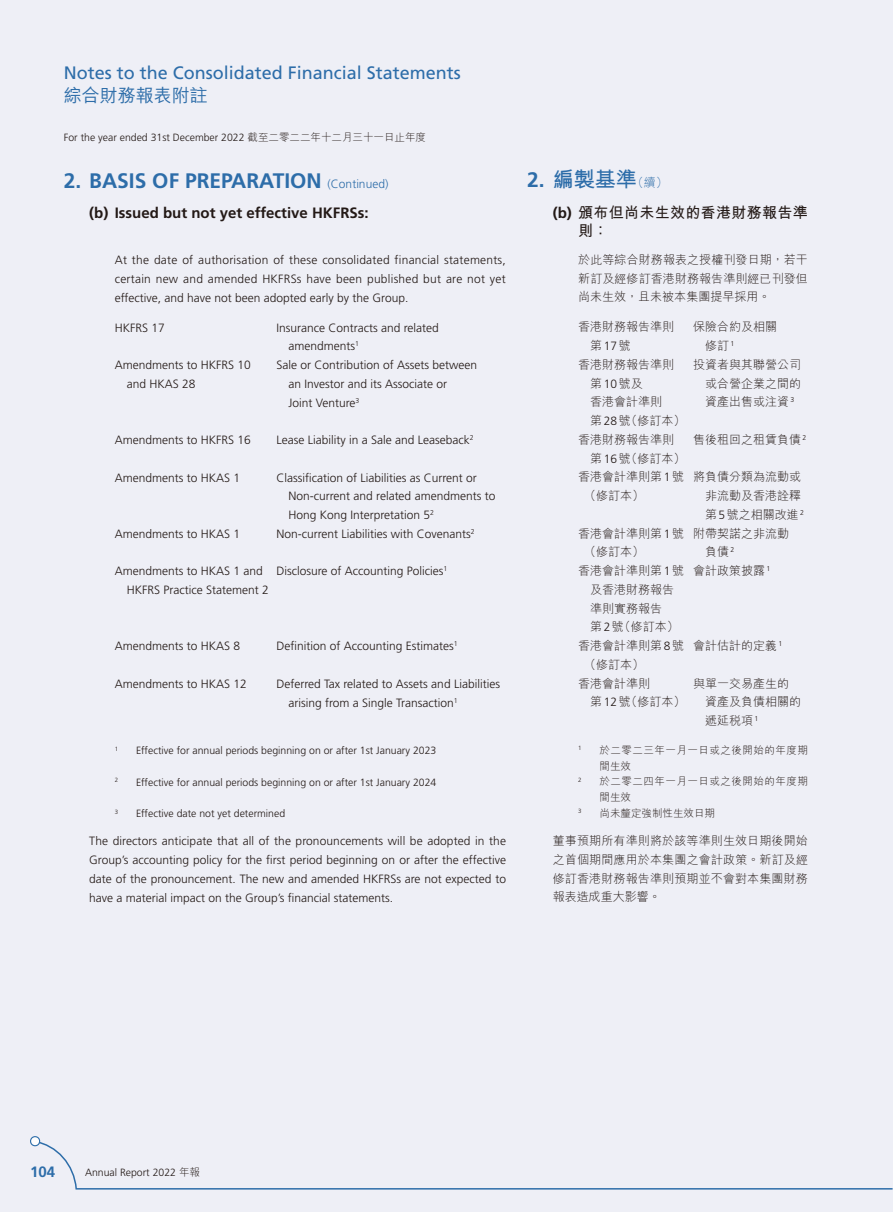
<style>
.page{position:relative;width:893px;height:1212px;background:#fff}
.page>*{position:absolute;margin:0;border:0;box-sizing:border-box;transform-origin:0 0}
.t1{font:700 21px "Frutiger LT Std";color:#2d6da9}
.t2{font:700 21px "M Hei HK";color:#2d6da9}
.t3{font:18px "Frutiger LT Std";color:#2d6da9}
.t4{font:500 18px "M Hei HK";color:#2d6da9}
.t5{font:700 15px "Frutiger LT Std";color:#231916}
.t6{font:700 15px/18.8px "M Hei HK";letter-spacing:.02em;color:#231916}
.t7{font:700 15px "Frutiger LT Std";color:#2d6da9}
.t8{font:300 12px/18.8px "Frutiger LT Std";color:#231916}
.t9{font:300 12px/18.8px "M Hei HK";color:#231916;text-align:justify}
.t10{font:300 10.5px "Frutiger LT Std";color:#231916}
.t11{font:300 10.5px/15.8px "M Hei HK";letter-spacing:.045em;color:#231916}
.t12{font:300 10.5px "M Hei HK";color:#231916}
.t13{font:300 6.15px "Frutiger LT Std";color:#231916}
.s1{font-family:"M Hei HK"}
.s2{font-weight:300;font-size:12px}
.s3{font-family:"Frutiger LT Std"}
</style>
<div class="page">
<div style="left:0;top:0;width:892px;height:1212px;background:#eeeff6"></div>
<svg style="left:30px;top:1134px;width:863px;height:56px"></svg>
<h2 class="t3" style="left:64px;top:62px;width:399px">Notes to the Consolidated Financial Statements</h2>
<h2 class="t4" style="left:64px;top:83px;width:145px">綜合財務報表附註</h2>
<p class="t10" style="left:64px;top:132px;width:364px">For the year ended 31st December 2022 <span class="s1">截至二零二二年十二月三十一日止年度</span></p>
<h1 class="t1" style="left:64px;top:168px;width:326px">2. BASIS OF PREPARATION <span class="s2">(Continued)</span></h1>
<p class="t5" style="left:89px;top:204px;width:281px">(b) Issued but not yet effective HKFRSs:</p>
<p class="t8" style="left:115px;top:251px;width:393px;text-align:justify">At the date of authorisation of these consolidated financial statements, certain new and amended HKFRSs have been published but are not yet effective, and have not been adopted early by the Group.</p>
<p class="t8" style="left:115px;top:318px;width:52px">HKFRS 17</p>
<p class="t8" style="left:288px;top:318px;width:152px;text-indent:-12px">Insurance Contracts and related amendments<sup>1</sup></p>
<p class="t8" style="left:115px;top:356px;width:138px">Amendments to HKFRS 10</p>
<p class="t8" style="left:276px;top:356px;width:202px">Sale or Contribution of Assets between</p>
<p class="t8" style="left:127px;top:374px;width:70px">and HKAS 28</p>
<p class="t8" style="left:288px;top:374px;width:160px">an Investor and its Associate or<br>Joint Venture<sup>3</sup></p>
<p class="t8" style="left:115px;top:431px;width:138px">Amendments to HKFRS 16</p>
<p class="t8" style="left:276px;top:431px;width:199px">Lease Liability in a Sale and Leaseback<sup>2</sup></p>
<p class="t8" style="left:115px;top:468px;width:127px">Amendments to HKAS 1</p>
<p class="t8" style="left:288px;top:468px;width:208px;text-indent:-12px">Classification of Liabilities as Current or<br>Non-current and related amendments to<br>Hong Kong Interpretation 5<sup>2</sup></p>
<p class="t8" style="left:115px;top:524px;width:127px">Amendments to HKAS 1</p>
<p class="t8" style="left:276px;top:524px;width:200px">Non-current Liabilities with Covenants<sup>2</sup></p>
<p class="t8" style="left:127px;top:562px;width:322px;text-indent:-12px">Amendments to HKAS 1 and Disclosure of Accounting Policies<sup>1<br></sup>HKFRS Practice Statement 2</p>
<p class="t8" style="left:115px;top:637px;width:127px">Amendments to HKAS 8</p>
<p class="t8" style="left:276px;top:637px;width:183px">Definition of Accounting Estimates<sup>1</sup></p>
<p class="t8" style="left:115px;top:674px;width:134px">Amendments to HKAS 12</p>
<p class="t8" style="left:288px;top:674px;width:213px;text-indent:-12px">Deferred Tax related to Assets and Liabilities arising from a Single Transaction<sup>1</sup></p>
<p class="t13" style="left:115px;top:745px;width:5px">1</p>
<p class="t10" style="left:136px;top:744px;width:302px">Effective for annual periods beginning on or after 1st January 2023</p>
<p class="t13" style="left:115px;top:776px;width:5px">2</p>
<p class="t10" style="left:136px;top:776px;width:302px">Effective for annual periods beginning on or after 1st January 2024</p>
<p class="t13" style="left:115px;top:808px;width:5px">3</p>
<p class="t10" style="left:136px;top:807px;width:151px">Effective date not yet determined</p>
<p class="t8" style="left:89px;top:832px;width:418px;text-align:justify">The directors anticipate that all of the pronouncements will be adopted in the Group’s accounting policy for the first period beginning on or after the effective date of the pronouncement. The new and amended HKFRSs are not expected to have a material impact on the Group’s financial statements.</p>
<h1 class="t2" style="left:527px;top:164px;width:142px"><span class="s3">2.</span> 編製基準<span class="s2">（續）</span></h1>
<p class="t6" style="left:578px;top:201px;width:231px;text-indent:-26px"><span class="s3">(b)</span> 頒布但尚未生效的香港財務報告準則：</p>
<p class="t9" style="left:578px;top:250px;width:231px">於此等綜合財務報表之授權刊發日期，若干新訂及經修訂香港財務報告準則經已刊發但尚未生效，且未被本集團提早採用。</p>
<p class="t9" style="left:578px;top:317px;width:97px">香港財務報告準則</p>
<p class="t9" style="left:693px;top:317px;width:86px">保險合約及相關</p>
<p class="t9" style="left:590px;top:336px;width:42px">第<span class="s3">17</span>號</p>
<p class="t9" style="left:705px;top:336px;width:31px">修訂<sup>1</sup></p>
<p class="t9" style="left:578px;top:355px;width:97px">香港財務報告準則</p>
<p class="t9" style="left:693px;top:355px;width:110px">投資者與其聯營公司</p>
<p class="t9" style="left:590px;top:374px;width:54px">第<span class="s3">10</span>號及</p>
<p class="t9" style="left:705px;top:374px;width:97px">或合營企業之間的</p>
<p class="t9" style="left:590px;top:392px;width:73px">香港會計準則</p>
<p class="t9" style="left:705px;top:392px;width:91px">資產出售或注資 <sup>3</sup></p>
<p class="t9" style="left:578px;top:411px;width:109px;text-indent:12px">第<span class="s3">28</span>號（修訂本）香港財務報告準則</p>
<p class="t9" style="left:693px;top:430px;width:115px">售後租回之租賃負債 <sup>2</sup></p>
<p class="t9" style="left:590px;top:449px;width:97px">第<span class="s3">16</span>號（修訂本）</p>
<p class="t9" style="left:578px;top:467px;width:224px">香港會計準則第<span class="s3">1</span>號 將負債分類為流動或</p>
<p class="t9" style="left:584px;top:486px;width:61px">（修訂本）</p>
<p class="t9" style="left:705px;top:486px;width:97px">非流動及香港詮釋</p>
<p class="t9" style="left:705px;top:505px;width:101px">第<span class="s3">5</span>號之相關改進 <sup>2</sup></p>
<p class="t9" style="left:578px;top:524px;width:212px">香港會計準則第<span class="s3">1</span>號 附帶契諾之非流動</p>
<p class="t9" style="left:584px;top:542px;width:61px">（修訂本）</p>
<p class="t9" style="left:705px;top:542px;width:31px">負債<sup>2</sup></p>
<p class="t9" style="left:578px;top:561px;width:194px">香港會計準則第<span class="s3">1</span>號 會計政策披露 <sup>1</sup></p>
<p class="t9" style="left:590px;top:580px;width:85px">及香港財務報告</p>
<p class="t9" style="left:590px;top:599px;width:73px">準則實務報告</p>
<p class="t9" style="left:590px;top:617px;width:90px">第<span class="s3">2</span>號（修訂本）</p>
<p class="t9" style="left:578px;top:636px;width:206px">香港會計準則第<span class="s3">8</span>號 會計估計的定義 <sup>1</sup></p>
<p class="t9" style="left:584px;top:655px;width:61px">（修訂本）</p>
<p class="t9" style="left:578px;top:674px;width:73px">香港會計準則</p>
<p class="t9" style="left:693px;top:674px;width:98px">與單一交易產生的</p>
<p class="t9" style="left:590px;top:692px;width:97px">第<span class="s3">12</span>號（修訂本）</p>
<p class="t9" style="left:705px;top:692px;width:97px">資產及負債相關的遞延稅項 <sup>1</sup></p>
<p class="t13" style="left:578px;top:745px;width:5px">1</p>
<p class="t11" style="left:600px;top:742px;width:210px">於二零二三年一月一日或之後開始的年度期間生效</p>
<p class="t13" style="left:578px;top:776px;width:5px">2</p>
<p class="t11" style="left:600px;top:773px;width:210px">於二零二四年一月一日或之後開始的年度期間生效</p>
<p class="t13" style="left:578px;top:808px;width:5px">3</p>
<p class="t12" style="left:600px;top:807px;width:117px">尚未釐定強制性生效日期</p>
<p class="t9" style="left:553px;top:831px;width:257px">董事預期所有準則將於該等準則生效日期後開始之首個期間應用於本集團之會計政策。新訂及經修訂香港財務報告準則預期並不會對本集團財務報表造成重大影響。</p>
<p class="t7" style="left:30px;top:1163px;width:27px">104</p>
<p class="t10" style="left:85px;top:1167px;width:116px">Annual Report 2022 <span class="s1">年報</span></p>
</div>
